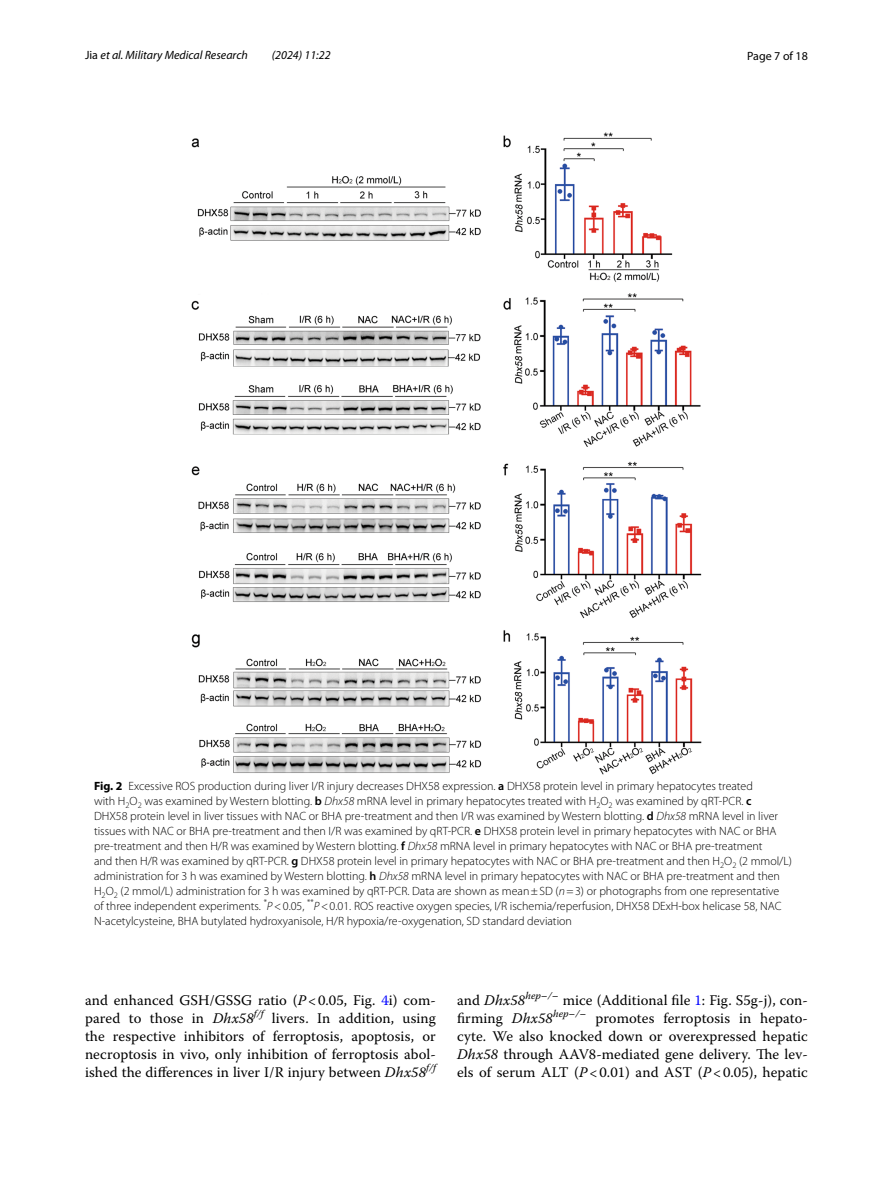
<style>
.page{position:relative;width:893px;height:1187px;background:#fff}
.page>*{position:absolute;margin:0;border:0;box-sizing:border-box;transform-origin:0 0}
.t1{font:14.7px/18px "Warnock Pro";letter-spacing:.005em;color:#000;text-align:justify}
.t2{font:300 12px/15px "Myriad Pro";color:#000}
.t3{font:italic 12px "Myriad Pro";color:#000}
.t4{font:12px "Myriad Pro";color:#000}
.s1{font-style:normal}
.s2{font-weight:700}
.s3{font-weight:600}
.s4{font-style:italic}
.s5{color:#00f}
</style>
<div class="page">
<img style="left:191px;top:133px;width:511px;height:641px">
<p class="t3" style="left:85px;top:48px;width:164px"><span class="s1">Jia</span> et al. Military Medical Research</p>
<p class="t3" style="left:272px;top:48px;width:60px">(2024) 11:22</p>
<p class="t4" style="left:747px;top:48px;width:62px">Page 7 of 18</p>
<p class="t2" style="left:94px;top:778px;width:699px"><span class="s2">Fig. 2</span> Excessive ROS production during liver I/R injury decreases DHX58 expression. <span class="s3">a</span> DHX58 protein level in primary hepatocytes treated<br>with -H<sub>2</sub>O<sub>2</sub> was examined by Western blotting. <span class="s3">b</span> <span class="s4">Dhx58</span> mRNA level in primary hepatocytes treated with -H<sub>2</sub>O<sub>2</sub> was examined by qRT-PCR. <span class="s3">c<br></span>DHX58 protein level in liver tissues with NAC or BHA pre-treatment and then I/R was examined by Western blotting. <span class="s3">d</span> <span class="s4">Dhx58</span> mRNA level in liver tissues with NAC or BHA pre-treatment and then I/R was examined by qRT-PCR. <span class="s3">e</span> DHX58 protein level in primary hepatocytes with NAC or BHA pre-treatment and then H/R was examined by Western blotting. <span class="s3">f</span> <span class="s4">Dhx58</span> mRNA level in primary hepatocytes with NAC or BHA pre-treatment<br>and then H/R was examined by qRT-PCR. <span class="s3">g</span> DHX58 protein level in primary hepatocytes with NAC or BHA pre-treatment and then H<sub>2</sub>O<sub>2</sub> (2 mmol/L) administration for 3 h was examined by Western blotting. <span class="s3">h</span> <span class="s4">Dhx58</span> mRNA level in primary hepatocytes with NAC or BHA pre-treatment and then H<sub>2</sub>O<sub>2</sub> (2 mmol/L) administration for 3 h was examined by qRT-PCR. Data are shown as mean±SD (<span class="s4">n</span>=3) or photographs from one representative<br>of three independent experiments. <sup>*</sup><span class="s4">P</span>&lt;0.05, <sup>**</sup><span class="s4">P</span>&lt;0.01. ROS reactive oxygen species, I/R ischemia/reperfusion, DHX58 DExH-box helicase 58, NAC N-acetylcysteine, BHA butylated hydroxyanisole, H/R hypoxia/re-oxygenation, SD standard deviation</p>
<p class="t1" style="left:85px;top:990px;width:352px">and enhanced GSH/GSSG ratio (<span class="s4">P</span>&lt;0.05, Fig. <span class="s5">4</span>i) com&shy;pared to those in <span class="s4">Dhx58</span><sup>f/f</sup> livers. In addition, using the respective inhibitors of ferroptosis, apoptosis, or necroptosis in vivo, only inhibition of ferroptosis abol&shy;ished the differences in liver I/R injury between <span class="s4">Dhx58</span><sup>f/f</sup></p>
<p class="t1" style="left:457px;top:990px;width:352px">and <span class="s4">Dhx58</span><sup>hep</sup><sup>−</sup><sup>/</sup><sup>−</sup> mice (Additional file <span class="s5">1</span>: Fig. S5g-j), con&shy;firming <span class="s4">Dhx58</span><sup>hep</sup><sup>−</sup><sup>/</sup><sup>−</sup> promotes ferroptosis in hepato&shy;cyte. We also knocked down or overexpressed hepatic <span class="s4">Dhx58</span> through AAV8-mediated gene delivery. The lev&shy;els of serum ALT (<span class="s4">P</span>&lt;0.01) and AST (<span class="s4">P</span>&lt;0.05), hepatic</p>
</div>
